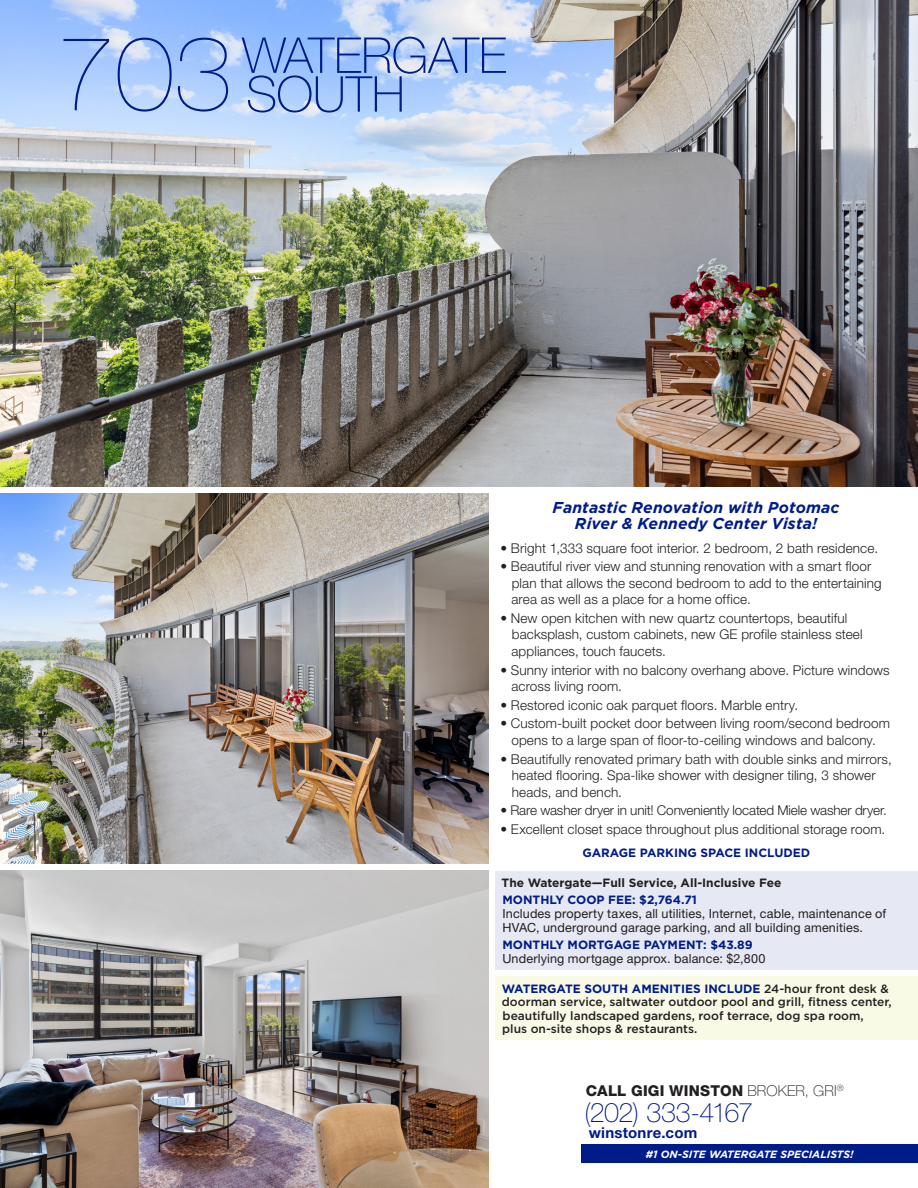
<style>
.page{position:relative;width:918px;height:1188px;background:#fff}
.page>*{position:absolute;margin:0;border:0;box-sizing:border-box;transform-origin:0 0}
.t1{font:100 27px "Helvetica Neue LT Pro";letter-spacing:-.02em;color:#001c88}
.t2{font:italic 700 15.75px/16.5px "Gotham";letter-spacing:.01em;color:#001c88;text-align:center}
.t3{font:800 15px "Helvetica Neue LT Pro";letter-spacing:.015em;color:#231f20}
.t4{font:700 15px "Helvetica Neue LT Pro";letter-spacing:.015em;color:#001c88}
.t5{font:300 13.5px/16.5px "Helvetica Neue LT Pro";letter-spacing:.01em;color:#231f20}
.t6{font:300 13.5px "Helvetica Neue LT Pro";letter-spacing:-.01em;color:#231f20}
.t7{font:12.6px/13.8px "Helvetica Neue LT Pro";letter-spacing:.01em;color:#231f20}
.t8{font:500 12px/13.5px "Gotham";color:#231f20}
.t9{font:700 12px "Gotham";color:#001c88}
.t10{font:700 12px "Gotham";color:#231f20}
.t11{font:italic 700 10.5px "Gotham";color:#fff}
.s1{font-weight:700;color:#001c88}
.s2{font-weight:100}
</style>
<div class="page">
<img style="left:0;top:0;width:918px;height:487px">
<img style="left:0;top:871px;width:488px;height:317px">
<img style="left:0;top:493px;width:488px;height:371px">
<div style="left:581px;top:1145px;width:337px;height:18px;background:#001c88"></div>
<div style="left:495px;top:976px;width:423px;height:64px;background:#f8fae6"></div>
<div style="left:495px;top:871px;width:423px;height:98px;background:#e6e8f3"></div>
<svg style="left:63px;top:38px;width:165px;height:74px;background:#a4c1f2"></svg>
<svg style="left:242px;top:37px;width:264px;height:75px;background:#99b6eb"></svg>
<p class="t2" style="left:553px;top:499px;width:288px">Fantastic Renovation with Potomac<br>River &amp; Kennedy Center Vista!</p>
<p class="t5" style="left:500px;top:539px;width:379px">• Bright 1,333 square foot interior. 2 bedroom, 2 bath residence.</p>
<p class="t5" style="left:511px;top:558px;width:372px;text-indent:-11px">• Beautiful river view and stunning renovation with a smart floor plan that allows the second bedroom to add to the entertaining area as well as a place for a home office.</p>
<p class="t5" style="left:511px;top:610px;width:353px;text-indent:-11px">• New open kitchen with new quartz countertops, beautiful backsplash, custom cabinets, new GE profile stainless steel appliances, touch faucets.</p>
<p class="t5" style="left:511px;top:661px;width:380px;text-indent:-11px">• Sunny interior with no balcony overhang above. Picture windows across living room.</p>
<p class="t5" style="left:500px;top:696px;width:299px">• Restored iconic oak parquet floors. Marble entry.</p>
<p class="t5" style="left:500px;top:715px;width:391px;text-align:center">• Custom-built pocket door between living room/second bedroom opens to a large span of floor-to-ceiling windows and balcony.</p>
<p class="t5" style="left:512px;top:750px;width:381px;text-indent:-12px">• Beautifully renovated primary bath with double sinks and mirrors, heated flooring. Spa-like shower with designer tiling, 3 shower heads, and bench.</p>
<p class="t6" style="left:500px;top:802px;width:388px">• Rare washer dryer in unit! Conveniently located Miele washer dryer.</p>
<p class="t5" style="left:500px;top:821px;width:387px">• Excellent closet space throughout plus additional storage room.</p>
<p class="t9" style="left:582px;top:845px;width:229px">GARAGE PARKING SPACE INCLUDED</p>
<p class="t10" style="left:502px;top:875px;width:281px">The Watergate—Full Service, All-Inclusive Fee</p>
<p class="t9" style="left:503px;top:892px;width:196px">MONTHLY COOP FEE: $2,764.71</p>
<p class="t7" style="left:503px;top:906px;width:385px">Includes property taxes, all utilities, Internet, cable, maintenance of<br>HVAC, underground garage parking, and all building amenities.</p>
<p class="t9" style="left:503px;top:937px;width:252px">MONTHLY MORTGAGE PAYMENT: $43.89</p>
<p class="t7" style="left:502px;top:951px;width:265px">Underlying mortgage approx. balance: $2,800</p>
<p class="t8" style="left:502px;top:981px;width:391px"><span class="s1">WATERGATE SOUTH AMENITIES INCLUDE</span> 24-hour front desk &amp; doorman service, saltwater outdoor pool and grill, fitness center, beautifully landscaped gardens, roof terrace, dog spa room,<br>plus on-site shops &amp; restaurants.</p>
<p class="t3" style="left:586px;top:1082px;width:259px">CALL GIGI WINSTON <span class="s2">BROKER, GRI</span><sup>®</sup></p>
<p class="t1" style="left:584px;top:1097px;width:170px">(202) 333-4167</p>
<p class="t4" style="left:589px;top:1123px;width:110px">winstonre.com</p>
<p class="t11" style="left:646px;top:1147px;width:209px">#1 ON-SITE WATERGATE SPECIALISTS!</p>
</div>
